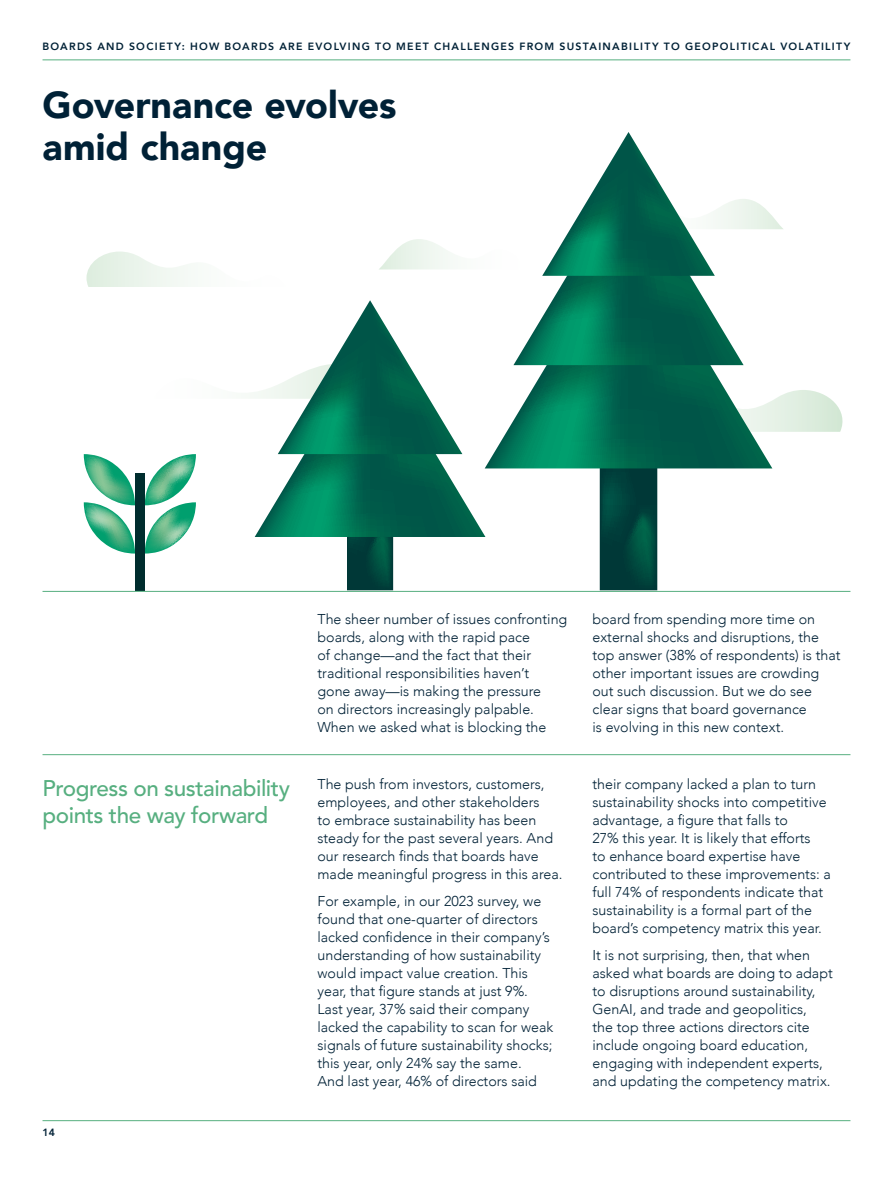
<style>
.page{position:relative;width:893px;height:1188px;background:#fff}
.page>*{position:absolute;margin:0;border:0;box-sizing:border-box;transform-origin:0 0}
.t1{font:900 37.5px/42px "Avenir";color:#002136}
.t2{font:500 22.5px/27px "Avenir";letter-spacing:-.02em;color:#57af80}
.t3{font:300 14.25px/18px "Avenir";color:#002136}
.t4{font:800 10.5px "Avenir";letter-spacing:.12em;color:#002136}
</style>
<div class="page">
<hr style="left:43px;top:59px;width:807px;height:1px;background:#57af80">
<svg style="left:379px;top:239px;width:69px;height:31px"></svg>
<svg style="left:86px;top:252px;width:99px;height:35px"></svg>
<svg style="left:600px;top:390px;width:243px;height:200px"></svg>
<svg style="left:485px;top:365px;width:287px;height:103px"></svg>
<svg style="left:513px;top:276px;width:231px;height:89px"></svg>
<svg style="left:542px;top:132px;width:241px;height:144px"></svg>
<svg style="left:462px;top:453px;width:23px;height:84px"></svg>
<svg style="left:84px;top:454px;width:51px;height:100px"></svg>
<svg style="left:145px;top:300px;width:317px;height:290px"></svg>
<div style="left:135px;top:473px;width:10px;height:118px;background:#002d2e"></div>
<hr style="left:43px;top:591px;width:807px;height:1px;background:#57af80">
<hr style="left:43px;top:754px;width:807px;height:1px;background:#57af80">
<hr style="left:43px;top:1120px;width:807px;height:1px;background:#57af80">
<p class="t4" style="left:43px;top:38px;width:809px">BOARDS AND SOCIETY: HOW BOARDS ARE EVOLVING TO MEET CHALLENGES FROM SUSTAINABILITY TO GEOPOLITICAL VOLATILITY</p>
<h1 class="t1" style="left:43px;top:83px;width:356px">Governance evolves amid change</h1>
<p class="t3" style="left:317px;top:610px;width:251px">The sheer number of issues confronting boards, along with the rapid pace<br>of change—and the fact that their traditional responsibilities haven’t<br>gone away—is making the pressure<br>on directors increasingly palpable.<br>When we asked what is blocking the</p>
<p class="t3" style="left:592px;top:610px;width:250px">board from spending more time on external shocks and disruptions, the top answer (38% of respondents) is that other important issues are crowding out such discussion. But we do see clear signs that board governance<br>is evolving in this new context.</p>
<h2 class="t2" style="left:43px;top:776px;width:249px">Progress on sustainability points the way forward</h2>
<p class="t3" style="left:317px;top:775px;width:247px">The push from investors, customers, employees, and other stakeholders<br>to embrace sustainability has been steady for the past several years. And our research finds that boards have made meaningful progress in this area.</p>
<p class="t3" style="left:317px;top:892px;width:237px">For example, in our 2023 survey, we found that one-quarter of directors lacked confidence in their company’s understanding of how sustainability would impact value creation. This year, that figure stands at just 9%.<br>Last year, 37% said their company lacked the capability to scan for weak signals of future sustainability shocks; this year, only 24% say the same.<br>And last year, 46% of directors said</p>
<p class="t4" style="left:43px;top:1124px;width:14px">14</p>
<p class="t3" style="left:592px;top:775px;width:240px">their company lacked a plan to turn sustainability shocks into competitive advantage, a figure that falls to<br>27% this year. It is likely that efforts<br>to enhance board expertise have contributed to these improvements: a full 74% of respondents indicate that sustainability is a formal part of the board’s competency matrix this year.</p>
<p class="t3" style="left:592px;top:946px;width:242px">It is not surprising, then, that when asked what boards are doing to adapt to disruptions around sustainability, GenAI, and trade and geopolitics,<br>the top three actions directors cite include ongoing board education, engaging with independent experts, and updating the competency matrix.</p>
</div>
